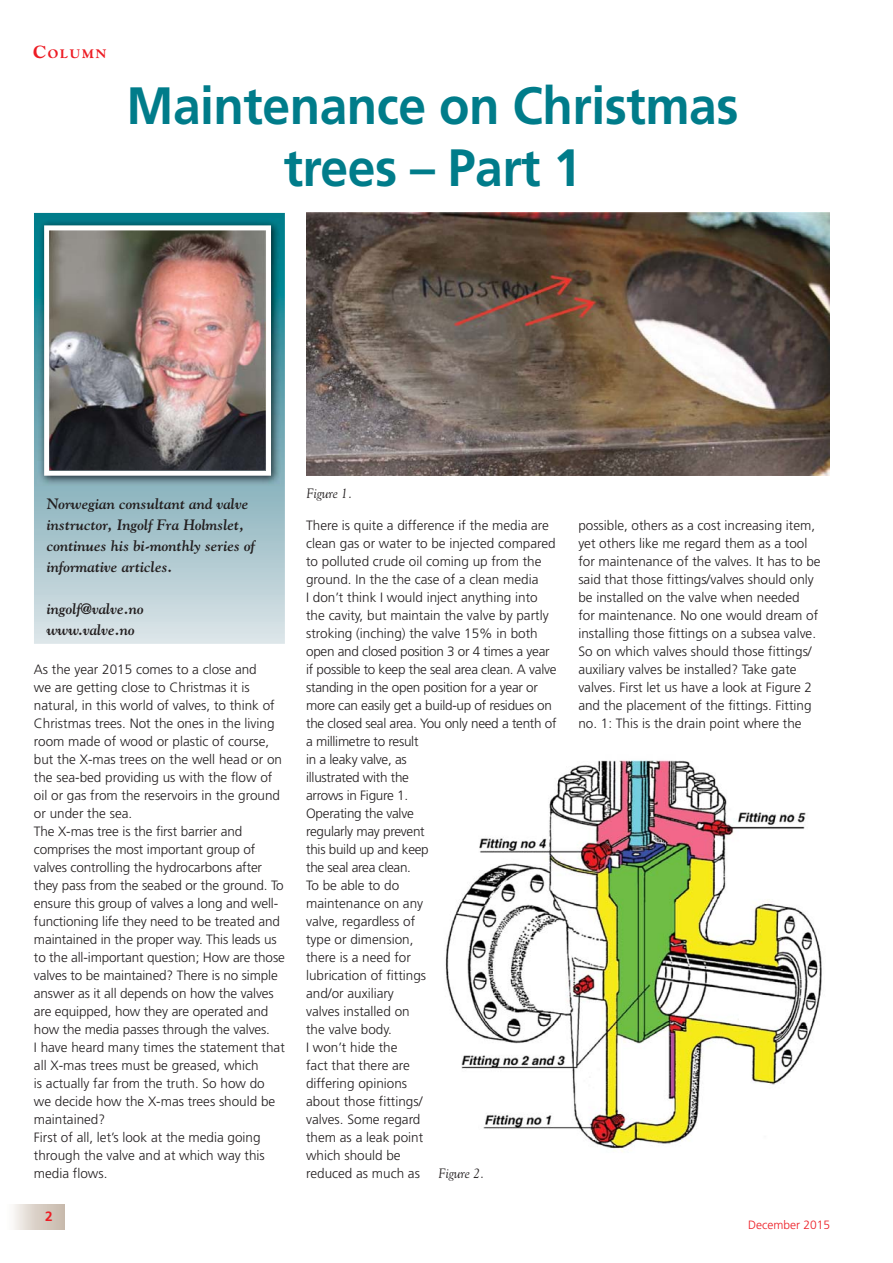
<style>
.page{position:relative;width:893px;height:1263px;background:#fff}
.page>*{position:absolute;margin:0;border:0;box-sizing:border-box;transform-origin:0 0}
.t1{font:700 52.5px/61.5px "Frutiger";letter-spacing:-.01em;color:#007c8a;text-align:center;scale:.95 1}
.t2{font:italic 700 15px/21px "Goudy";color:#231f20}
.t3{font:300 13.5px/18px "Frutiger";color:#231f20}
.t4{font:italic 13.5px "Goudy";letter-spacing:-.01em;color:#231f20}
.t5{font:700 13.5px "Frutiger";color:#ed1c24}
.t6{font:800 12.6px "Goudy";letter-spacing:.145em;color:#ed1c24}
.t7{font:300 12px "Frutiger";color:#ed1c24}
.s1{font-size:18px}
</style>
<div class="page">
<div style="left:5px;top:1204px;width:60px;height:25px;background:linear-gradient(to right,#fcfcfb,#c4b5a6)"></div>
<svg style="left:34px;top:213px;width:251px;height:431px;background:#a7c6ce"></svg>
<img style="left:38px;top:219px;width:242px;height:266px">
<img style="left:44px;top:225px;width:227px;height:251px">
<img style="left:307px;top:213px;width:522px;height:263px">
<img style="left:445px;top:760px;width:377px;height:392px">
<p class="t6" style="left:33px;top:49px;width:75px"><span class="s1">C</span>OLUMN</p>
<h1 class="t1" style="left:126px;top:80px;width:646px">Maintenance on Christmas trees – Part 1</h1>
<p class="t2" style="left:47px;top:495px;width:210px">Norwegian consultant and valve instructor, Ingolf Fra Holmslet, continues his bi-monthly series of informative articles.</p>
<p class="t2" style="left:47px;top:600px;width:99px">ingolf@valve.no www.valve.no</p>
<p class="t3" style="left:34px;top:662px;width:252px">As the year 2015 comes to a close and<br>we are getting close to Christmas it is natural, in this world of valves, to think of Christmas trees. Not the ones in the living room made of wood or plastic of course, but the X-mas trees on the well head or on the sea-bed providing us with the flow of oil or gas from the reservoirs in the ground or under the sea.<br>The X-mas tree is the first barrier and comprises the most important group of valves controlling the hydrocarbons after they pass from the seabed or the ground. To ensure this group of valves a long and well&shy;functioning life they need to be treated and maintained in the proper way. This leads us to the all-important question; How are those valves to be maintained? There is no simple answer as it all depends on how the valves are equipped, how they are operated and how the media passes through the valves.<br>I have heard many times the statement that all X-mas trees must be greased, which<br>is actually far from the truth. So how do we decide how the X-mas trees should be maintained?<br>First of all, let’s look at the media going through the valve and at which way this media flows.</p>
<p class="t5" style="left:45px;top:1211px;width:9px">2</p>
<p class="t4" style="left:307px;top:488px;width:47px">Figure 1.</p>
<p class="t3" style="left:306px;top:517px;width:252px">There is quite a difference if the media are clean gas or water to be injected compared to polluted crude oil coming up from the ground. In the the case of a clean media<br>I don’t think I would inject anything into the cavity, but maintain the valve by partly stroking (inching) the valve 15% in both open and closed position 3 or 4 times a year if possible to keep the seal area clean. A valve standing in the open position for a year or more can easily get a build-up of residues on the closed seal area. You only need a tenth of a millimetre to result<br>in a leaky valve, as<br>illustrated with the<br>arrows in Figure 1.<br>Operating the valve<br>regularly may prevent<br>this build up and keep<br>the seal area clean.<br>To be able to do<br>maintenance on any<br>valve, regardless of<br>type or dimension,<br>there is a need for<br>lubrication of fittings<br>and/or auxiliary<br>valves installed on<br>the valve body.<br>I won’t hide the<br>fact that there are<br>differing opinions<br>about those fittings/<br>valves. Some regard<br>them as a leak point<br>which should be<br>reduced as much as</p>
<p class="t4" style="left:438px;top:1168px;width:47px">Figure 2.</p>
<p class="t3" style="left:578px;top:517px;width:244px">possible, others as a cost increasing item, yet others like me regard them as a tool for maintenance of the valves. It has to be said that those fittings/valves should only be installed on the valve when needed<br>for maintenance. No one would dream of installing those fittings on a subsea valve.<br>So on which valves should those fittings/ auxiliary valves be installed? Take gate valves. First let us have a look at Figure 2 and the placement of the fittings. Fitting no. 1: This is the drain point where the</p>
<p class="t7" style="left:748px;top:1220px;width:84px">December 2015</p>
</div>
